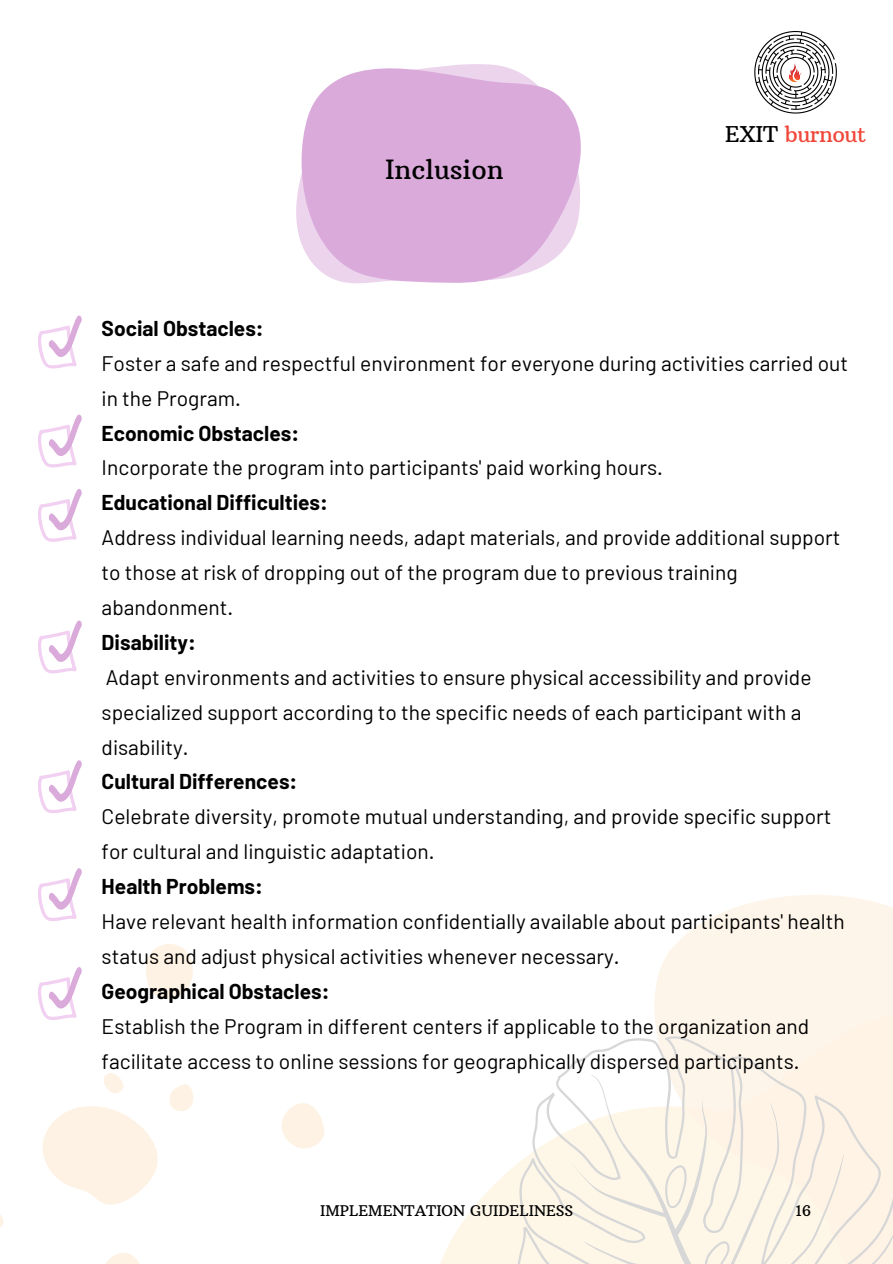
<style>
.page{position:relative;width:893px;height:1264px;background:#fff}
.page>*{position:absolute;margin:0;border:0;box-sizing:border-box;transform-origin:0 0}
.t1{font:27px "Arbutus Slab";color:#000}
.t2{font:22.2px "Arbutus Slab";letter-spacing:-.02em;color:#f1473a}
.t3{font:21px/34.8px "Barlow";color:#000}
.t4{font:700 21px "Barlow";color:#000}
.t5{font:15px "Arbutus Slab";color:#000}
.s1{color:#000}
</style>
<div class="page">
<svg style="left:146px;top:944px;width:47px;height:55px"></svg>
<svg style="left:106px;top:1253px;width:33px;height:10px"></svg>
<svg style="left:282px;top:1103px;width:42px;height:46px"></svg>
<svg style="left:0;top:1214px;width:4px;height:13px"></svg>
<svg style="left:42px;top:1073px;width:151px;height:132px"></svg>
<svg style="left:754px;top:31px;width:82px;height:83px"></svg>
<svg style="left:441px;top:1165px;width:75px;height:98px;fill:#fef7e8"></svg>
<svg style="left:654px;top:895px;width:238px;height:139px;background:#fef6ec"></svg>
<svg style="left:516px;top:1034px;width:376px;height:229px;fill:#fef7e8"></svg>
<svg style="left:703px;top:1240px;width:26px;height:23px"></svg>
<svg style="left:664px;top:1164px;width:22px;height:44px"></svg>
<svg style="left:296px;top:64px;width:285px;height:220px;background:#e0b8e1"></svg>
<svg style="left:38px;top:315px;width:44px;height:54px"></svg>
<svg style="left:38px;top:414px;width:44px;height:54px"></svg>
<svg style="left:38px;top:489px;width:44px;height:53px"></svg>
<svg style="left:38px;top:620px;width:44px;height:53px"></svg>
<svg style="left:38px;top:760px;width:44px;height:53px"></svg>
<svg style="left:38px;top:868px;width:44px;height:53px"></svg>
<svg style="left:38px;top:967px;width:44px;height:53px"></svg>
<p class="t1" style="left:385px;top:152px;width:120px">Inclusion</p>
<p class="t2" style="left:725px;top:121px;width:143px"><span class="s1">EXIT</span> burnout</p>
<p class="t4" style="left:102px;top:315px;width:163px">Social Obstacles:</p>
<p class="t3" style="left:102px;top:345px;width:748px">Foster a safe and respectful environment for everyone during activities carried out in the Program.</p>
<p class="t4" style="left:102px;top:419px;width:199px">Economic Obstacles:</p>
<p class="t3" style="left:102px;top:449px;width:563px">Incorporate the program into participants' paid working hours.</p>
<p class="t4" style="left:102px;top:489px;width:228px">Educational Difficulties:</p>
<p class="t3" style="left:102px;top:519px;width:740px">Address individual learning needs, adapt materials, and provide additional support to those at risk of dropping out of the program due to previous training abandonment.</p>
<p class="t4" style="left:102px;top:629px;width:96px">Disability:</p>
<p class="t3" style="left:102px;top:659px;width:711px">Adapt environments and activities to ensure physical accessibility and provide specialized support according to the specific needs of each participant with a disability.</p>
<p class="t4" style="left:102px;top:768px;width:197px">Cultural Differences:</p>
<p class="t3" style="left:102px;top:798px;width:731px">Celebrate diversity, promote mutual understanding, and provide specific support for cultural and linguistic adaptation.</p>
<p class="t4" style="left:102px;top:873px;width:163px">Health Problems:</p>
<p class="t3" style="left:102px;top:903px;width:744px">Have relevant health information confidentially available about participants' health status and adjust physical activities whenever necessary.</p>
<p class="t4" style="left:102px;top:977px;width:229px">Geographical Obstacles:</p>
<p class="t3" style="left:102px;top:1007px;width:709px">Establish the Program in different centers if applicable to the organization and facilitate access to online sessions for geographically dispersed participants.</p>
<p class="t5" style="left:320px;top:1201px;width:255px">IMPLEMENTATION GUIDELINESS</p>
<p class="t5" style="left:795px;top:1201px;width:17px">16</p>
</div>
